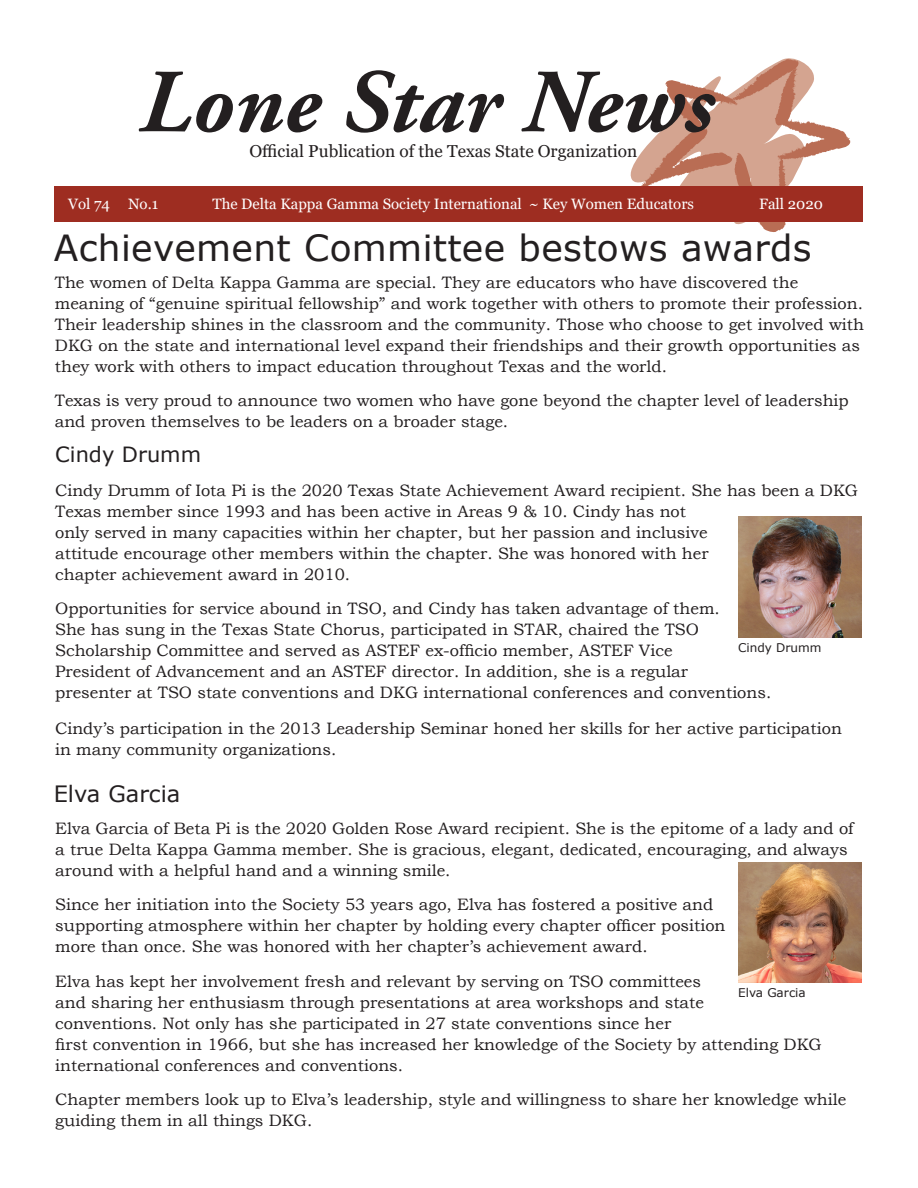
<style>
.page{position:relative;width:918px;height:1188px;background:#fff}
.page>*{position:absolute;margin:0;border:0;box-sizing:border-box;transform-origin:0 0}
.t1{font:italic 700 90px "Adobe Garamond Pro";letter-spacing:.005em;color:#231f20}
.Headlines{font:36px "Verdana";letter-spacing:.01em;color:#231f20}
.t2{font:22.5px "Verdana";color:#231f20}
.t3{font:21px "Verdana";color:#231f20}
.t4{font:17.25px "Georgia";color:#231f20}
.t5{font:16.5px/21px "Bookman Old Style";color:#231f20}
.t6{font:15px "Georgia";color:#fff}
.t7{font:12px "Verdana";color:#231f20}
</style>
<div class="page">
<svg style="left:628px;top:58px;width:223px;height:174px"></svg>
<div style="left:54px;top:186px;width:809px;height:35px;background:#9e2d21"></div>
<img style="left:738px;top:517px;width:123px;height:120px">
<img style="left:738px;top:862px;width:123px;height:121px">
<p class="t1" style="left:139px;top:51px;width:576px">Lone Star News</p>
<p class="t4" style="left:249px;top:140px;width:389px">Official Publication of the Texas State Organization</p>
<p class="t6" style="left:68px;top:195px;width:92px">Vol 74 No.1</p>
<p class="t6" style="left:212px;top:195px;width:483px">The Delta Kappa Gamma Society International ~ Key Women Educators</p>
<p class="t6" style="left:759px;top:195px;width:65px">Fall 2020</p>
<p class="Headlines" style="left:54px;top:223px;width:759px">Achievement Committee bestows awards</p>
<p class="t5" style="left:55px;top:272px;width:811px">The women of Delta Kappa Gamma are special. They are educators who have discovered the meaning of “genuine spiritual fellowship” and work together with others to promote their profession.<br>Their leadership shines in the classroom and the community. Those who choose to get involved with DKG on the state and international level expand their friendships and their growth opportunities as they work with others to impact education throughout Texas and the world.</p>
<p class="t5" style="left:55px;top:390px;width:795px">Texas is very proud to announce two women who have gone beyond the chapter level of leadership and proven themselves to be leaders on a broader stage.</p>
<p class="t3" style="left:55px;top:440px;width:147px">Cindy Drumm</p>
<p class="t5" style="left:55px;top:480px;width:804px">Cindy Drumm of Iota Pi is the 2020 Texas State Achievement Award recipient. She has been a DKG Texas member since 1993 and has been active in Areas 9 &amp; 10. Cindy has not<br>only served in many capacities within her chapter, but her passion and inclusive<br>attitude encourage other members within the chapter. She was honored with her<br>chapter achievement award in 2010.</p>
<p class="t5" style="left:55px;top:598px;width:718px">Opportunities for service abound in TSO, and Cindy has taken advantage of them.<br>She has sung in the Texas State Chorus, participated in STAR, chaired the TSO Scholarship Committee and served as ASTEF ex-officio member, ASTEF Vice<br>President of Advancement and an ASTEF director. In addition, she is a regular<br>presenter at TSO state conventions and DKG international conferences and conventions.</p>
<p class="t5" style="left:55px;top:718px;width:788px">Cindy’s participation in the 2013 Leadership Seminar honed her skills for her active participation in many community organizations.</p>
<p class="t7" style="left:738px;top:639px;width:85px">Cindy Drumm</p>
<p class="t2" style="left:54px;top:779px;width:128px">Elva Garcia</p>
<p class="t5" style="left:55px;top:818px;width:800px">Elva Garcia of Beta Pi is the 2020 Golden Rose Award recipient. She is the epitome of a lady and of a true Delta Kappa Gamma member. She is gracious, elegant, dedicated, encouraging, and always around with a helpful hand and a winning smile.</p>
<p class="t5" style="left:55px;top:894px;width:672px">Since her initiation into the Society 53 years ago, Elva has fostered a positive and supporting atmosphere within her chapter by holding every chapter officer position more than once. She was honored with her chapter’s achievement award.</p>
<p class="t5" style="left:55px;top:971px;width:768px">Elva has kept her involvement fresh and relevant by serving on TSO committees<br>and sharing her enthusiasm through presentations at area workshops and state<br>conventions. Not only has she participated in 27 state conventions since her<br>first convention in 1966, but she has increased her knowledge of the Society by attending DKG international conferences and conventions.</p>
<p class="t5" style="left:55px;top:1089px;width:793px">Chapter members look up to Elva’s leadership, style and willingness to share her knowledge while guiding them in all things DKG.</p>
<p class="t7" style="left:738px;top:985px;width:69px">Elva Garcia</p>
</div>
